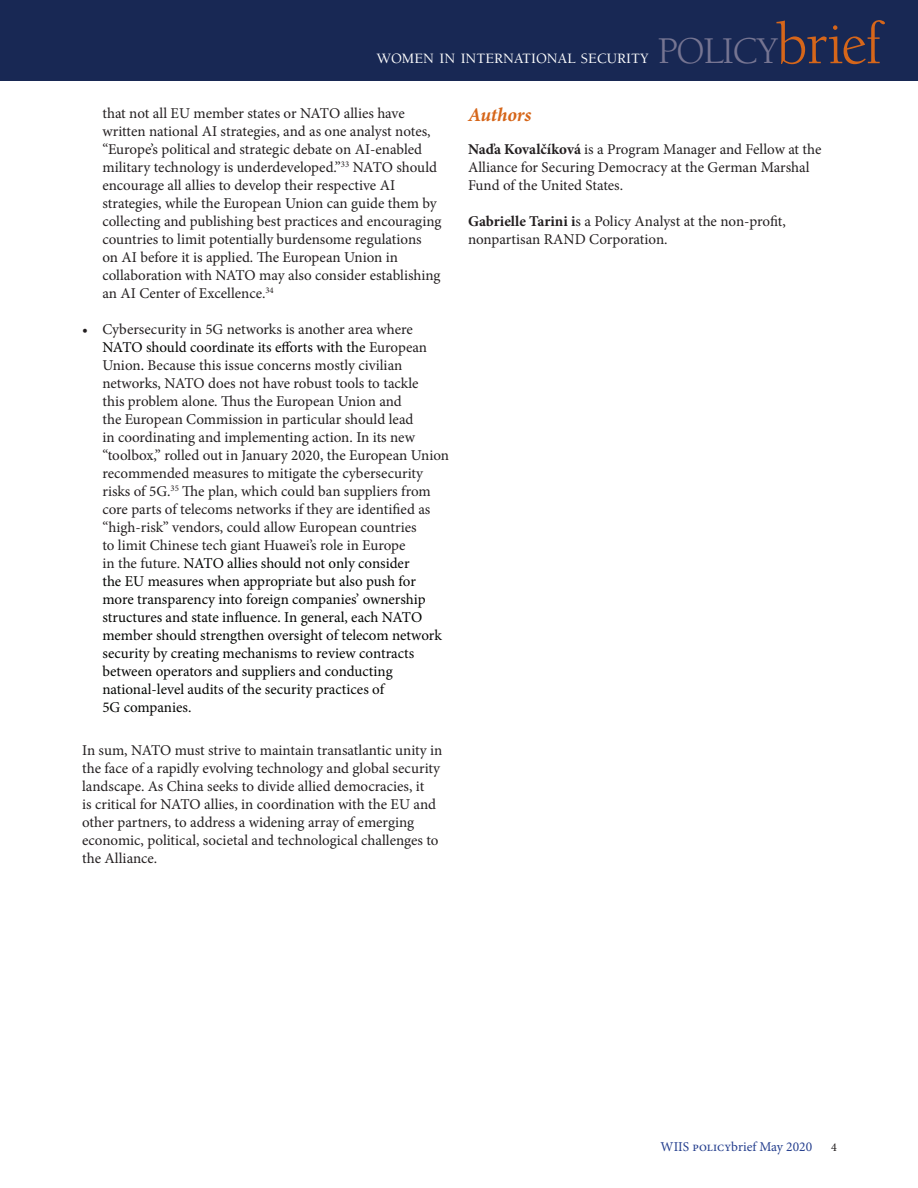
<style>
.page{position:relative;width:918px;height:1188px;background:#fff}
.page>*{position:absolute;margin:0;border:0;box-sizing:border-box;transform-origin:0 0}
.t1{font:38.85px "Berkeley";letter-spacing:-.045em;color:#767592}
.t2{font:italic 700 19.5px "Minion Pro";letter-spacing:-.005em;color:#d6661a}
.t3{font:15px/18px "Minion Pro";color:#231f20}
.t4{font:500 14.7px "Berkeley";color:#fff}
.t5{font:13.5px "Minion Pro";color:#253f8e}
.t6{font:12px "Minion Pro";color:#231f20}
.s1{font-size:60.6px;color:#d6661a}
.s2{color:#040503}
.s3{font-weight:700}
</style>
<div class="page">
<div style="left:0;top:0;width:918px;height:81px;background:#182854"></div>
<p class="t4" style="left:377px;top:51px;width:273px">WOMEN IN INTERNATIONAL SECURITY</p>
<h1 class="t1" style="left:658px;top:31px;width:226px">policy<span class="s1">brief</span></h1>
<p class="t3" style="left:102px;top:104px;width:341px">that not all EU member states or NATO allies have written national AI strategies, and as one analyst notes, “Europe’s political and strategic debate on AI-enabled military technology is underdeveloped.”<sup>33</sup> NATO should encourage all allies to develop their respective AI strategies, while the European Union can guide them by collecting and publishing best practices and encouraging countries to limit potentially burdensome regulations<br>on AI before it is applied. The European Union in collaboration with NATO may also consider establishing an AI Center of Excellence.<sup>34</sup></p>
<p class="t3" style="left:102px;top:320px;width:348px;text-indent:-20px">• Cybersecurity in 5G networks is another area where <span class="s2">NATO should coordinate its efforts with the</span> European Union<span class="s2">.</span> Because this issue concerns mostly civilian networks, NATO does not have robust tools to tackle<br>this problem alone. Thus the European Union and<br>the European Commission in particular should lead<br>in coordinating and implementing action. In its new “toolbox,” rolled out in January 2020, the European Union recommended measures to mitigate the cybersecurity risks of 5G.<sup>35</sup> The plan, which could ban suppliers from core parts of telecoms networks if they are identified as “high-risk” vendors, could allow European countries<br>to limit Chinese tech giant Huawei’s role in Europe<br>in the future. <span class="s2">NATO allies should not only consider<br>the EU measures when appropriate but also push for more transparency into foreign companies’ ownership structures and state influence. In general, each NATO member should strengthen oversight of telecom network security by creating mechanisms to review contracts between operators and suppliers and conducting national-level audits of the security practices of<br>5G companies.</span></p>
<p class="t3" style="left:82px;top:742px;width:362px">In sum, NATO must strive to maintain transatlantic unity in the face of a rapidly evolving technology and global security landscape. As China seeks to divide allied democracies, it<br>is critical for NATO allies, in coordination with the EU and other partners, to address a widening array of emerging economic, political, societal and technological challenges to the Alliance.</p>
<h2 class="t2" style="left:468px;top:101px;width:65px">Authors</h2>
<p class="t3" style="left:468px;top:140px;width:355px"><span class="s3">Naďa Kovalčíková</span> is a Program Manager and Fellow at the<br>Alliance for Securing Democracy at the German Marshal<br>Fund of the United States.</p>
<p class="t3" style="left:468px;top:212px;width:319px"><span class="s3">Gabrielle Tarini i</span>s a Policy Analyst at the non-profit, nonpartisan RAND Corporation.</p>
<p class="t5" style="left:661px;top:1138px;width:153px">WIIS policybrief May 2020</p>
<p class="t6" style="left:831px;top:1139px;width:7px">4</p>
</div>
